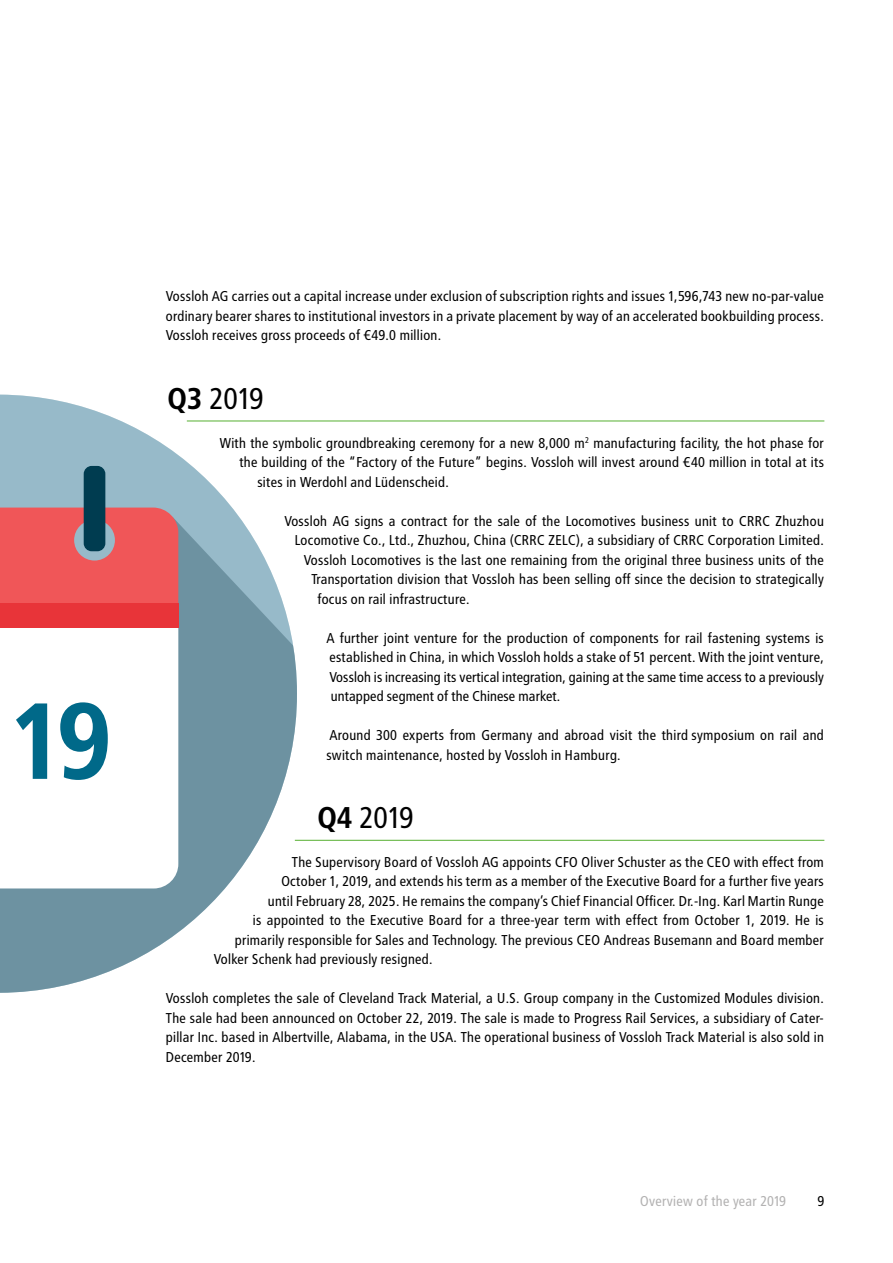
<style>
.page{position:relative;width:893px;height:1263px;background:#fff}
.page>*{position:absolute;margin:0;border:0;box-sizing:border-box;transform-origin:0 0}
.t1{font:700 108px "Transit";color:#006989}
.t2{font:30px "Transit";letter-spacing:-.055em;color:#000}
.t3{font:14.25px/19.5px "Transit";letter-spacing:-.015em;color:#000;text-align:justify}
.t4{font:14.25px "Transit";letter-spacing:-.015em;color:#b3b2b2}
.s1{font-weight:700}
</style>
<div class="page">
<svg style="left:0;top:395px;width:297px;height:122px;fill:#97bac9"></svg>
<svg style="left:0;top:517px;width:297px;height:476px;fill:#6d92a1"></svg>
<div style="left:0;top:508px;width:178px;height:96px;background:#f05658"></div>
<svg style="left:0;top:628px;width:178px;height:260px"></svg>
<div style="left:84px;top:466px;width:21px;height:85px;background:#003c50;border-radius:8px"></div>
<div style="left:0;top:604px;width:178px;height:24px;background:#e83439"></div>
<hr style="left:187px;top:421px;width:637px;height:1px;background:#56af31">
<hr style="left:295px;top:840px;width:529px;height:1px;background:#56af31">
<h1 class="t1" style="left:11px;top:677px;width:104px">19</h1>
<p class="t3" style="left:166px;top:287px;width:660px">Vossloh AG carries out a capital increase under exclusion of subscription rights and issues 1,596,743 new no-par-value ordinary bearer shares to institutional investors in a private placement by way of an accelerated bookbuilding process.<br>Vossloh receives gross proceeds of €49.0 million.</p>
<h2 class="t2" style="left:167px;top:381px;width:99px"><span class="s1">Q3</span> 2019</h2>
<p class="t3" style="left:220px;top:433px;width:606px">With the symbolic groundbreaking ceremony for a new 8,000 m<sup>2</sup> manufacturing facility, the hot phase for</p>
<p class="t3" style="left:239px;top:452px;width:587px">the building of the “Factory of the Future” begins. Vossloh will invest around €40 million in total at its</p>
<p class="t3" style="left:257px;top:472px;width:194px">sites in Werdohl and Lüdenscheid.</p>
<p class="t3" style="left:284px;top:511px;width:542px">Vossloh AG signs a contract for the sale of the Locomotives business unit to CRRC Zhuzhou</p>
<p class="t3" style="left:295px;top:530px;width:531px">Locomotive Co., Ltd., Zhuzhou, China (CRRC ZELC), a subsidiary of CRRC Corporation Limited.</p>
<p class="t3" style="left:304px;top:550px;width:522px">Vossloh Locomotives is the last one remaining from the original three business units of the</p>
<p class="t3" style="left:311px;top:569px;width:515px">Transportation division that Vossloh has been selling off since the decision to strategically</p>
<p class="t3" style="left:317px;top:589px;width:154px">focus on rail infrastructure.</p>
<p class="t3" style="left:326px;top:628px;width:499px">A further joint venture for the production of components for rail fastening systems is established in China, in which Vossloh holds a stake of 51 percent. With the joint venture, Vossloh is increasing its vertical integration, gaining at the same time access to a previously untapped segment of the Chinese market.</p>
<p class="t3" style="left:326px;top:725px;width:500px">Around 300 experts from Germany and abroad visit the third symposium on rail and switch maintenance, hosted by Vossloh in Hamburg.</p>
<h2 class="t2" style="left:317px;top:800px;width:99px"><span class="s1">Q4</span> 2019</h2>
<p class="t3" style="left:292px;top:852px;width:534px">The Supervisory Board of Vossloh AG appoints CFO Oliver Schuster as the CEO with effect from</p>
<p class="t3" style="left:281px;top:872px;width:545px">October 1, 2019, and extends his term as a member of the Executive Board for a further five years</p>
<p class="t3" style="left:268px;top:891px;width:558px">until February 28, 2025. He remains the company’s Chief Financial Officer. Dr.-Ing. Karl Martin Runge</p>
<p class="t3" style="left:253px;top:911px;width:573px">is appointed to the Executive Board for a three-year term with effect from October 1, 2019. He is</p>
<p class="t3" style="left:235px;top:930px;width:591px">primarily responsible for Sales and Technology. The previous CEO Andreas Busemann and Board member</p>
<p class="t3" style="left:214px;top:950px;width:221px">Volker Schenk had previously resigned.</p>
<p class="t3" style="left:166px;top:989px;width:660px">Vossloh completes the sale of Cleveland Track Material, a U.S. Group company in the Customized Modules division.<br>The sale had been announced on October 22, 2019. The sale is made to Progress Rail Services, a subsidiary of Cater&shy;pillar Inc. based in Albertville, Alabama, in the USA. The operational business of Vossloh Track Material is also sold in December 2019.</p>
<p class="t4" style="left:640px;top:1192px;width:148px">Overview of the year 2019</p>
<p class="t3" style="left:817px;top:1191px;width:9px">9</p>
</div>
